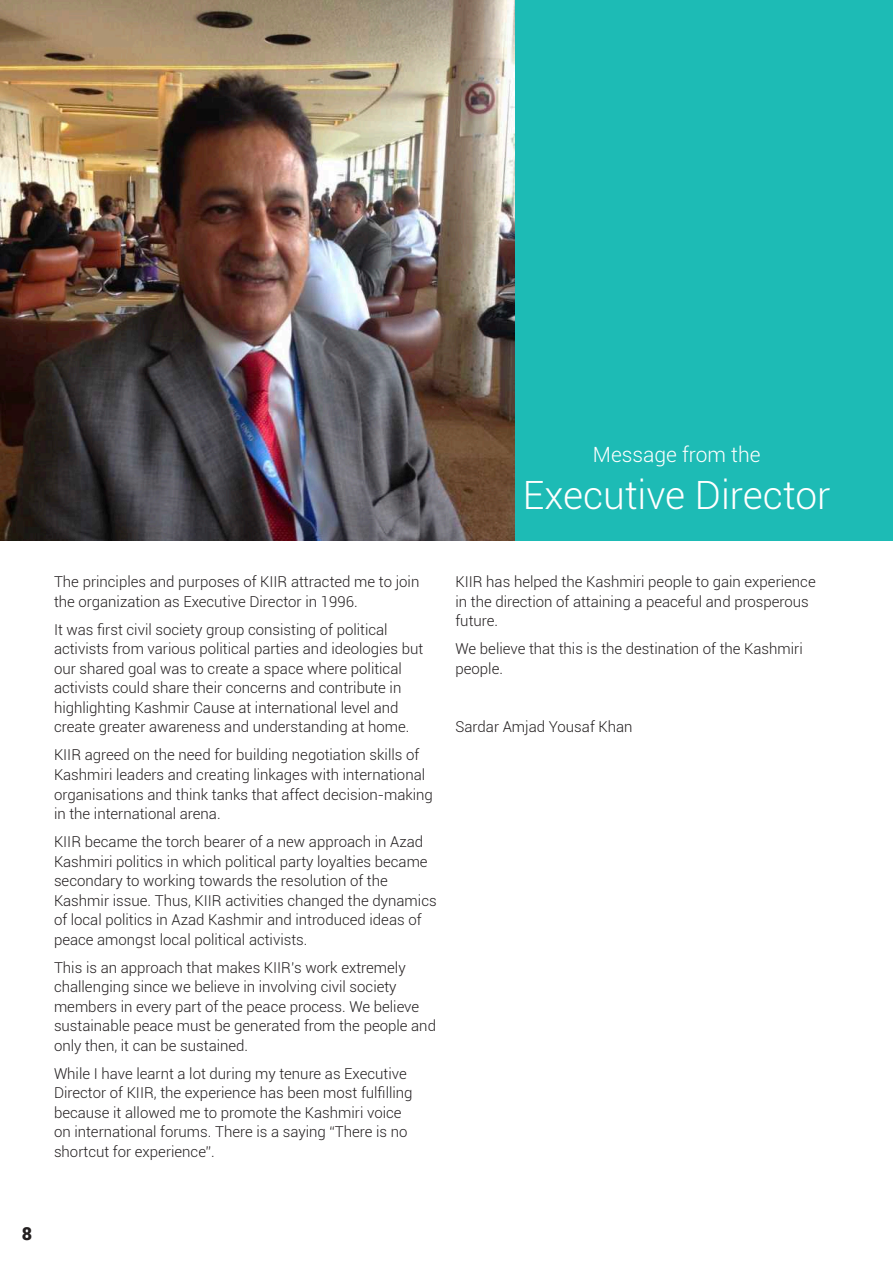
<style>
.page{position:relative;width:893px;height:1263px;background:#fff}
.page>*{position:absolute;margin:0;border:0;box-sizing:border-box;transform-origin:0 0}
.t1{font:300 39px "Roboto";color:#fff}
.t2{font:300 21px "Roboto";color:#fff}
.t3{font:900 18px "Roboto";color:#231f20}
.t4{font:300 15px/19.5px "Roboto";color:#231f20}
</style>
<div class="page">
<div style="left:0;top:0;width:893px;height:541px;background:#1dbbb5"></div>
<img style="left:0;top:0;width:514px;height:541px">
<h2 class="t2" style="left:593px;top:440px;width:169px">Message from the</h2>
<h1 class="t1" style="left:523px;top:468px;width:309px">Executive Director</h1>
<p class="t4" style="left:54px;top:572px;width:367px">The principles and purposes of KIIR attracted me to join the organization as Executive Director in 1996.</p>
<p class="t4" style="left:54px;top:619px;width:371px">It was first civil society group consisting of political activists from various political parties and ideologies but our shared goal was to create a space where political activists could share their concerns and contribute in highlighting Kashmir Cause at international level and create greater awareness and understanding at home.</p>
<p class="t4" style="left:54px;top:745px;width:380px">KIIR agreed on the need for building negotiation skills of Kashmiri leaders and creating linkages with international organisations and think tanks that affect decision-making in the international arena.</p>
<p class="t4" style="left:54px;top:831px;width:384px">KIIR became the torch bearer of a new approach in Azad Kashmiri politics in which political party loyalties became secondary to working towards the resolution of the Kashmir issue. Thus, KIIR activities changed the dynamics of local politics in Azad Kashmir and introduced ideas of peace amongst local political activists.</p>
<p class="t4" style="left:54px;top:957px;width:384px">This is an approach that makes KIIR’s work extremely challenging since we believe in involving civil society members in every part of the peace process. We believe sustainable peace must be generated from the people and only then, it can be sustained.</p>
<p class="t4" style="left:54px;top:1063px;width:360px">While I have learnt a lot during my tenure as Executive Director of KIIR, the experience has been most fulfilling because it allowed me to promote the Kashmiri voice on international forums. There is a saying “There is no shortcut for experience”.</p>
<p class="t4" style="left:455px;top:572px;width:362px">KIIR has helped the Kashmiri people to gain experience in the direction of attaining a peaceful and prosperous future.</p>
<p class="t4" style="left:455px;top:639px;width:349px">We believe that this is the destination of the Kashmiri people.</p>
<p class="t4" style="left:455px;top:716px;width:178px">Sardar Amjad Yousaf Khan</p>
<p class="t3" style="left:22px;top:1221px;width:12px">8</p>
</div>
